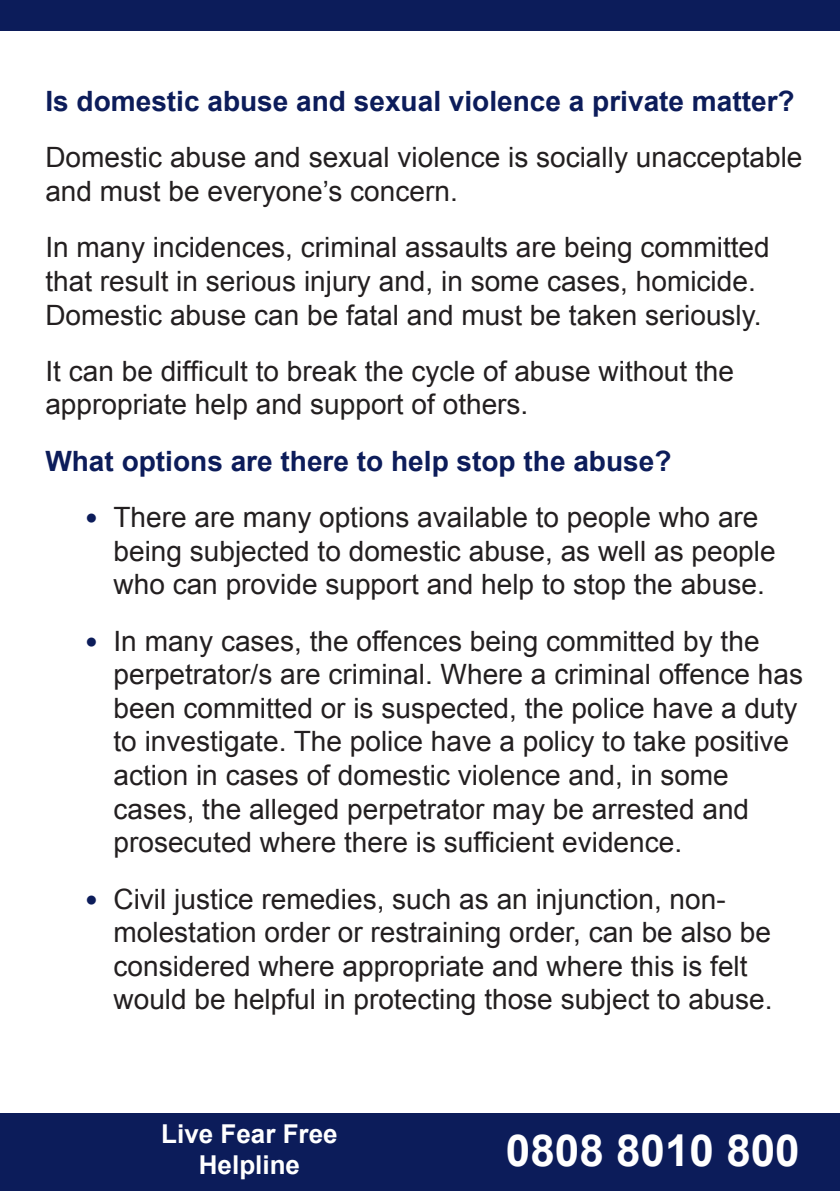
<style>
.page{position:relative;width:840px;height:1191px;background:#fff}
.page>*{position:absolute;margin:0;border:0;box-sizing:border-box;transform-origin:0 0}
.t1{font:700 44px "Arial";color:#fff}
.Body{font:28px/33.6px "Arial";color:#231f20}
.Subheading{font:700 28px "Arial";color:#0c1c5a}
.t2{font:700 26px/31.2px "Arial";color:#fff;text-align:center}
.s1{font-size:36px;color:#0c1c5a}
</style>
<div class="page">
<div style="left:0;top:0;width:839px;height:31px;background:#0c1c5a"></div>
<div style="left:0;top:1113px;width:839px;height:78px;background:#0c1c5a"></div>
<p class="Subheading" style="left:45px;top:83px;width:750px">Is domestic abuse and sexual violence a private matter?</p>
<p class="Body" style="left:45px;top:141px;width:758px">Domestic abuse and sexual violence is socially unacceptable and must be everyone’s concern.</p>
<p class="Body" style="left:45px;top:231px;width:725px">In many incidences, criminal assaults are being committed that result in serious injury and, in some cases, homicide.<br>Domestic abuse can be fatal and must be taken seriously.</p>
<p class="Body" style="left:45px;top:354px;width:689px">It can be difficult to break the cycle of abuse without the appropriate help and support of others.</p>
<p class="Subheading" style="left:45px;top:442px;width:627px">What options are there to help stop the abuse?</p>
<p class="Body" style="left:113px;top:501px;width:663px;text-indent:-28px"><span class="s1">•</span> There are many options available to people who are being subjected to domestic abuse, as well as people who can provide support and help to stop the abuse.</p>
<p class="Body" style="left:113px;top:624px;width:690px;text-indent:-28px"><span class="s1">•</span> In many cases, the offences being committed by the perpetrator/s are criminal. Where a criminal offence has been committed or is suspected, the police have a duty to investigate. The police have a policy to take positive action in cases of domestic violence and, in some cases, the alleged perpetrator may be arrested and prosecuted where there is sufficient evidence.</p>
<p class="Body" style="left:113px;top:882px;width:660px;text-indent:-28px"><span class="s1">•</span> Civil justice remedies, such as an injunction, non&shy;molestation order or restraining order, can be also be considered where appropriate and where this is felt would be helpful in protecting those subject to abuse.</p>
<p class="t2" style="left:161px;top:1118px;width:178px">Live Fear Free<br>Helpline</p>
<h1 class="t1" style="left:505px;top:1121px;width:295px">0808 8010 800</h1>
</div>
